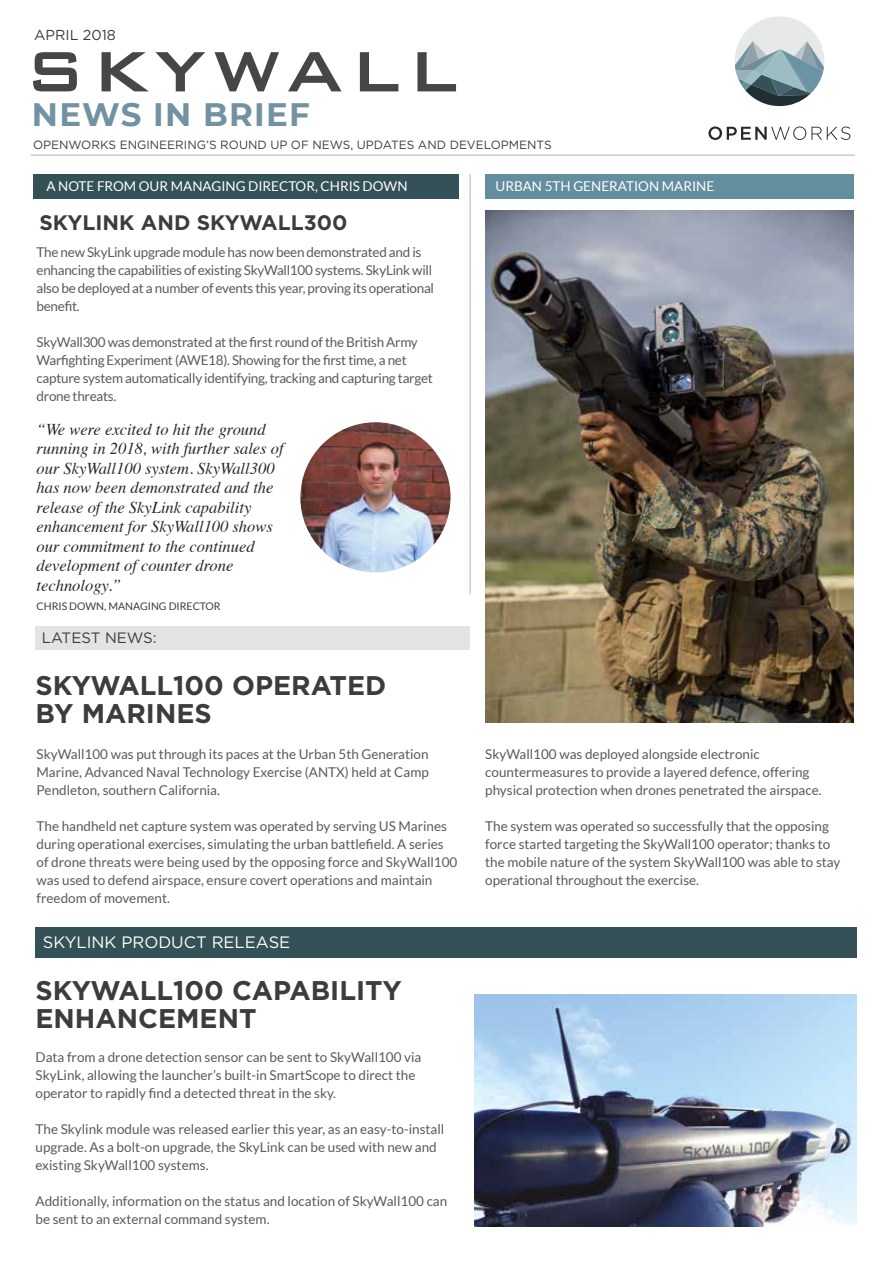
<style>
.page{position:relative;width:893px;height:1263px;background:#fff}
.page>*{position:absolute;margin:0;border:0;box-sizing:border-box;transform-origin:0 0}
.t1{font:700 32.4px "Montserrat";letter-spacing:.04em;color:#7292a1}
.t2{font:700 27px/28.5px "Gotham";color:#3c3c3b}
.t3{font:700 21px "Gotham";color:#3c3c3b}
.t4{font:italic 16.5px/19.5px "Times";color:#282827}
.t5{font:16.5px "Gotham";color:#fff}
.t6{font:15px "Gotham";color:#3c3c3b}
.t7{font:14.4px "Gotham";color:#3c3c3b}
.t8{font:13.5px/18px "Lato";color:#5a5a59}
.t9{font:13.5px/18px "Lato";letter-spacing:-.02em;color:#5a5a59}
.t10{font:13.5px "Lato";color:#fff}
.t11{font:11.85px "Gotham";color:#3c3c3b}
.t12{font:10.5px "Lato";color:#3c3c3b}
</style>
<div class="page">
<hr style="left:31px;top:155px;width:824px;height:1px;background:#b3b2b2">
<hr style="left:470px;top:174px;width:1px;height:420px;background:#b3b2b2">
<div style="left:33px;top:174px;width:425px;height:25px;background:#345157"></div>
<div style="left:485px;top:174px;width:369px;height:25px;background:#638e9e"></div>
<img style="left:300px;top:422px;width:151px;height:150px;border-radius:75px">
<div style="left:735px;top:16px;width:89px;height:90px;background:#e7e8e8;border-radius:50%"></div>
<svg style="left:735px;top:41px;width:89px;height:65px"></svg>
<svg style="left:708px;top:126px;width:142px;height:14px"></svg>
<svg style="left:33px;top:52px;width:424px;height:39px"></svg>
<div style="left:36px;top:626px;width:434px;height:23px;background:#e3e3e3"></div>
<img style="left:485px;top:211px;width:369px;height:512px">
<img style="left:474px;top:994px;width:383px;height:233px">
<div style="left:36px;top:927px;width:821px;height:30px;background:#345157"></div>
<p class="t7" style="left:34px;top:27px;width:83px">APRIL 2018</p>
<h1 class="t1" style="left:32px;top:91px;width:279px">NEWS IN BRIEF</h1>
<p class="t11" style="left:33px;top:138px;width:520px">OPENWORKS ENGINEERING’S ROUND UP OF NEWS, UPDATES AND DEVELOPMENTS</p>
<p class="t10" style="left:46px;top:179px;width:363px">A NOTE FROM OUR MANAGING DIRECTOR, CHRIS DOWN</p>
<p class="t10" style="left:495px;top:179px;width:220px">URBAN 5TH GENERATION MARINE</p>
<h3 class="t3" style="left:39px;top:210px;width:310px">SKYLINK AND SKYWALL300</h3>
<p class="t9" style="left:37px;top:243px;width:399px">The new SkyLink upgrade module has now been demonstrated and is enhancing the capabilities of existing SkyWall100 systems. SkyLink will also be deployed at a number of events this year, proving its operational benefit.</p>
<p class="t9" style="left:37px;top:333px;width:398px">SkyWall300 was demonstrated at the first round of the British Army Warfighting Experiment (AWE18). Showing for the first time, a net capture system automatically identifying, tracking and capturing target drone threats.</p>
<p class="t4" style="left:37px;top:418px;width:249px">“We were excited to hit the ground running in 2018, with further sales of our SkyWall100 system. SkyWall300 has now been demonstrated and the release of the SkyLink capability enhancement for SkyWall100 shows our commitment to the continued development of counter drone technology.”</p>
<p class="t12" style="left:37px;top:601px;width:186px">CHRIS DOWN, MANAGING DIRECTOR</p>
<p class="t6" style="left:42px;top:629px;width:116px">LATEST NEWS:</p>
<h2 class="t2" style="left:36px;top:670px;width:352px">SKYWALL100 OPERATED<br>BY MARINES</h2>
<p class="t8" style="left:37px;top:745px;width:394px;text-align:justify">SkyWall100 was put through its paces at the Urban 5th Generation Marine, Advanced Naval Technology Exercise (ANTX) held at Camp Pendleton, southern California.</p>
<p class="t8" style="left:37px;top:817px;width:422px">The handheld net capture system was operated by serving US Marines during operational exercises, simulating the urban battlefield. A series of drone threats were being used by the opposing force and SkyWall100 was used to defend airspace, ensure covert operations and maintain freedom of movement.</p>
<p class="t5" style="left:43px;top:933px;width:249px">SKYLINK PRODUCT RELEASE</p>
<h2 class="t2" style="left:36px;top:975px;width:368px">SKYWALL100 CAPABILITY<br>ENHANCEMENT</h2>
<p class="t8" style="left:36px;top:1048px;width:387px">Data from a drone detection sensor can be sent to SkyWall100 via<br>SkyLink, allowing the launcher’s built-in SmartScope to direct the operator to rapidly find a detected threat in the sky.</p>
<p class="t8" style="left:36px;top:1120px;width:410px">The Skylink module was released earlier this year, as an easy-to-install upgrade. As a bolt-on upgrade, the SkyLink can be used with new and existing SkyWall100 systems.</p>
<p class="t8" style="left:36px;top:1192px;width:413px">Additionally, information on the status and location of SkyWall100 can be sent to an external command system.</p>
<p class="t8" style="left:485px;top:745px;width:338px">SkyWall100 was deployed alongside electronic countermeasures to provide a layered defence, offering physical protection when drones penetrated the airspace.</p>
<p class="t8" style="left:485px;top:817px;width:357px">The system was operated so successfully that the opposing force started targeting the SkyWall100 operator; thanks to the mobile nature of the system SkyWall100 was able to stay operational throughout the exercise.</p>
</div>
